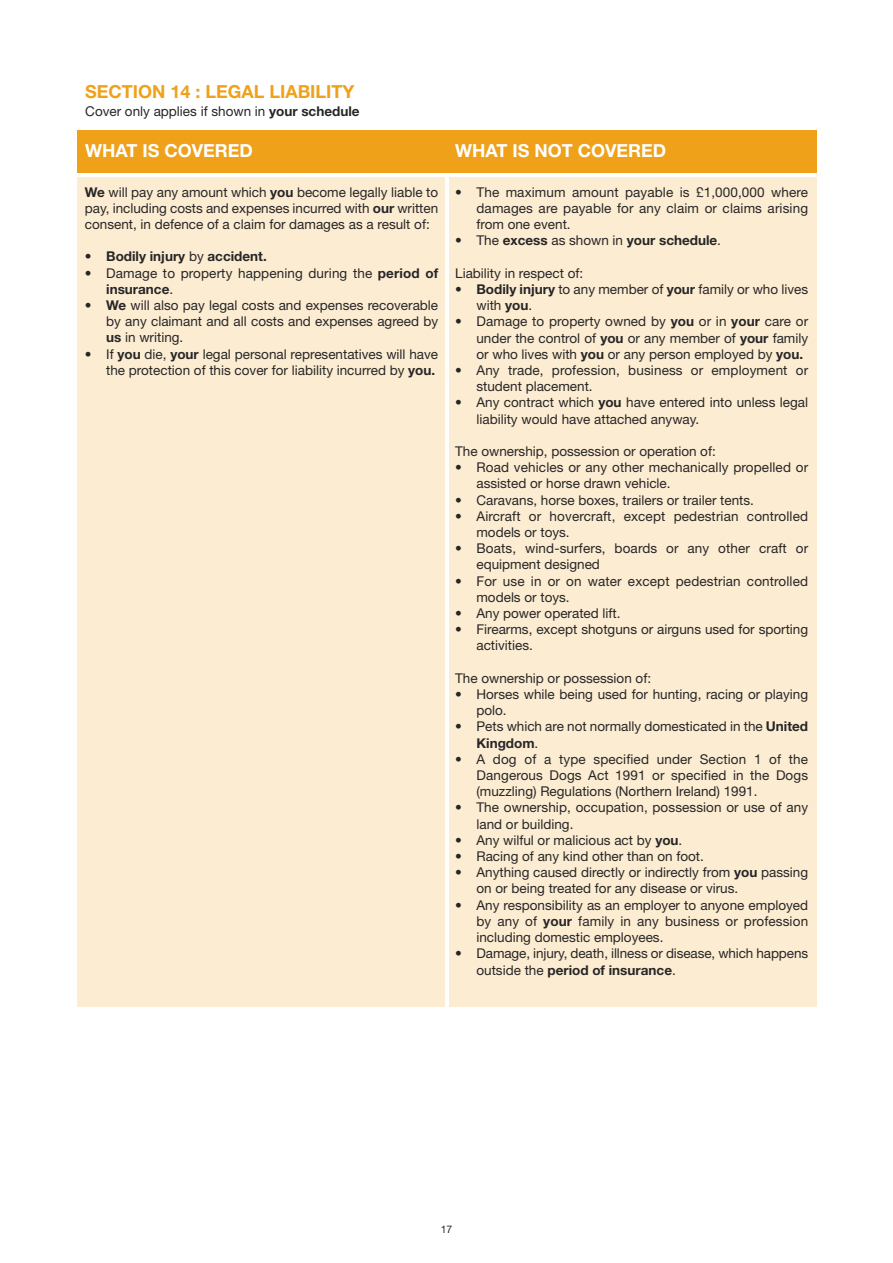
<style>
.page{position:relative;width:893px;height:1263px;background:#fff}
.page>*{position:absolute;margin:0;border:0;box-sizing:border-box;transform-origin:0 0}
.t1{font:700 18px "Helvetica Neue";color:#fff}
.t2{font:700 18px "Helvetica Neue";color:#efa11a}
.t3{font:13.5px/16.2px "Helvetica Neue";color:#272627}
.t4{font:700 13.5px "Helvetica Neue";color:#272627}
.t5{font:10.5px "Helvetica Neue";color:#272627}
.s1{font-weight:700}
.s2{font-weight:400}
</style>
<div class="page">
<div style="left:77px;top:177px;width:368px;height:829px;background:#fcecd1"></div>
<div style="left:449px;top:177px;width:368px;height:829px;background:#fcecd1"></div>
<div style="left:77px;top:131px;width:740px;height:42px;background:#efa11a"></div>
<h1 class="t2" style="left:85px;top:85px;width:271px">SECTION 14 : LEGAL LIABILITY</h1>
<p class="t3" style="left:85px;top:105px;width:276px">Cover only applies if shown in <span class="s1">your schedule</span></p>
<h1 class="t1" style="left:85px;top:144px;width:169px">WHAT IS COVERED</h1>
<h1 class="t1" style="left:455px;top:144px;width:212px">WHAT IS NOT COVERED</h1>
<p class="t3" style="left:85px;top:185px;width:355px;text-align:justify"><span class="s1">We</span> will pay any amount which <span class="s1">you</span> become legally liable to pay, including costs and expenses incurred with <span class="s1">our</span> written consent, in defence of a claim for damages as a result of:</p>
<p class="t4" style="left:85px;top:252px;width:183px"><span class="s2">•</span> Bodily injury <span class="s2">by</span> accident.</p>
<p class="t3" style="left:106px;top:266px;width:333px;text-indent:-21px">• Damage to property happening during the <span class="s1">period of insurance</span>.</p>
<p class="t3" style="left:106px;top:298px;width:333px;text-align:justify;text-indent:-21px">• <span class="s1">We</span> will also pay legal costs and expenses recoverable by any claimant and all costs and expenses agreed by <span class="s1">us</span> in writing.</p>
<p class="t3" style="left:85px;top:347px;width:355px;text-align:right">• If <span class="s1">you</span> die, <span class="s1">your</span> legal personal representatives will have the protection of this cover for liability incurred by <span class="s1">you.</span></p>
<p class="t3" style="left:476px;top:185px;width:333px;text-align:justify;text-indent:-21px">• The maximum amount payable is £1,000,000 where damages are payable for any claim or claims arising from one event.</p>
<p class="t4" style="left:455px;top:236px;width:267px"><span class="s2">• The</span> excess <span class="s2">as shown in</span> your schedule<span class="s2">.</span></p>
<p class="t3" style="left:455px;top:266px;width:129px">Liability in respect of:</p>
<p class="t3" style="left:476px;top:282px;width:333px;text-indent:-21px">• <span class="s1">Bodily injury</span> to any member of <span class="s1">your</span> family or who lives with <span class="s1">you</span>.</p>
<p class="t3" style="left:476px;top:315px;width:333px;text-align:justify;text-indent:-21px">• Damage to property owned by <span class="s1">you</span> or in <span class="s1">your</span> care or under the control of <span class="s1">you</span> or any member of <span class="s1">your</span> family or who lives with <span class="s1">you</span> or any person employed by <span class="s1">you.</span></p>
<p class="t3" style="left:476px;top:363px;width:333px;text-indent:-21px">• Any trade, profession, business or employment or student placement.</p>
<p class="t3" style="left:476px;top:396px;width:333px;text-indent:-21px">• Any contract which <span class="s1">you</span> have entered into unless legal liability would have attached anyway.</p>
<p class="t3" style="left:455px;top:444px;width:262px">The ownership, possession or operation of:</p>
<p class="t3" style="left:476px;top:461px;width:333px;text-indent:-21px">• Road vehicles or any other mechanically propelled or assisted or horse drawn vehicle.</p>
<p class="t3" style="left:455px;top:493px;width:300px">• Caravans, horse boxes, trailers or trailer tents.</p>
<p class="t3" style="left:476px;top:509px;width:333px;text-indent:-21px">• Aircraft or hovercraft, except pedestrian controlled models or toys.</p>
<p class="t3" style="left:476px;top:542px;width:333px;text-indent:-21px">• Boats, wind-surfers, boards or any other craft or equipment designed</p>
<p class="t3" style="left:476px;top:574px;width:333px;text-indent:-21px">• For use in or on water except pedestrian controlled models or toys.</p>
<p class="t3" style="left:455px;top:606px;width:167px">• Any power operated lift.</p>
<p class="t3" style="left:476px;top:623px;width:333px;text-indent:-21px">• Firearms, except shotguns or airguns used for sporting activities.</p>
<p class="t3" style="left:455px;top:671px;width:197px">The ownership or possession of:</p>
<p class="t3" style="left:476px;top:687px;width:333px;text-indent:-21px">• Horses while being used for hunting, racing or playing polo.</p>
<p class="t3" style="left:476px;top:720px;width:333px;text-indent:-21px">• Pets which are not normally domesticated in the <span class="s1">United<br>Kingdom</span>.</p>
<p class="t3" style="left:476px;top:752px;width:333px;text-align:justify;text-indent:-21px">• A dog of a type specified under Section 1 of the Dangerous Dogs Act 1991 or specified in the Dogs (muzzling) Regulations (Northern Ireland) 1991.</p>
<p class="t3" style="left:476px;top:801px;width:333px;text-indent:-21px">• The ownership, occupation, possession or use of any land or building.</p>
<p class="t3" style="left:455px;top:833px;width:229px">• Any wilful or malicious act by <span class="s1">you</span>.</p>
<p class="t3" style="left:455px;top:849px;width:250px">• Racing of any kind other than on foot.</p>
<p class="t3" style="left:476px;top:866px;width:333px;text-indent:-21px">• Anything caused directly or indirectly from <span class="s1">you</span> passing on or being treated for any disease or virus.</p>
<p class="t3" style="left:476px;top:898px;width:333px;text-align:justify;text-indent:-21px">• Any responsibility as an employer to anyone employed by any of <span class="s1">your</span> family in any business or profession including domestic employees.</p>
<p class="t3" style="left:476px;top:947px;width:333px;text-indent:-21px">• Damage, injury, death, illness or disease, which happens outside the <span class="s1">period of insurance</span>.</p>
<p class="t5" style="left:441px;top:1225px;width:13px">17</p>
</div>
